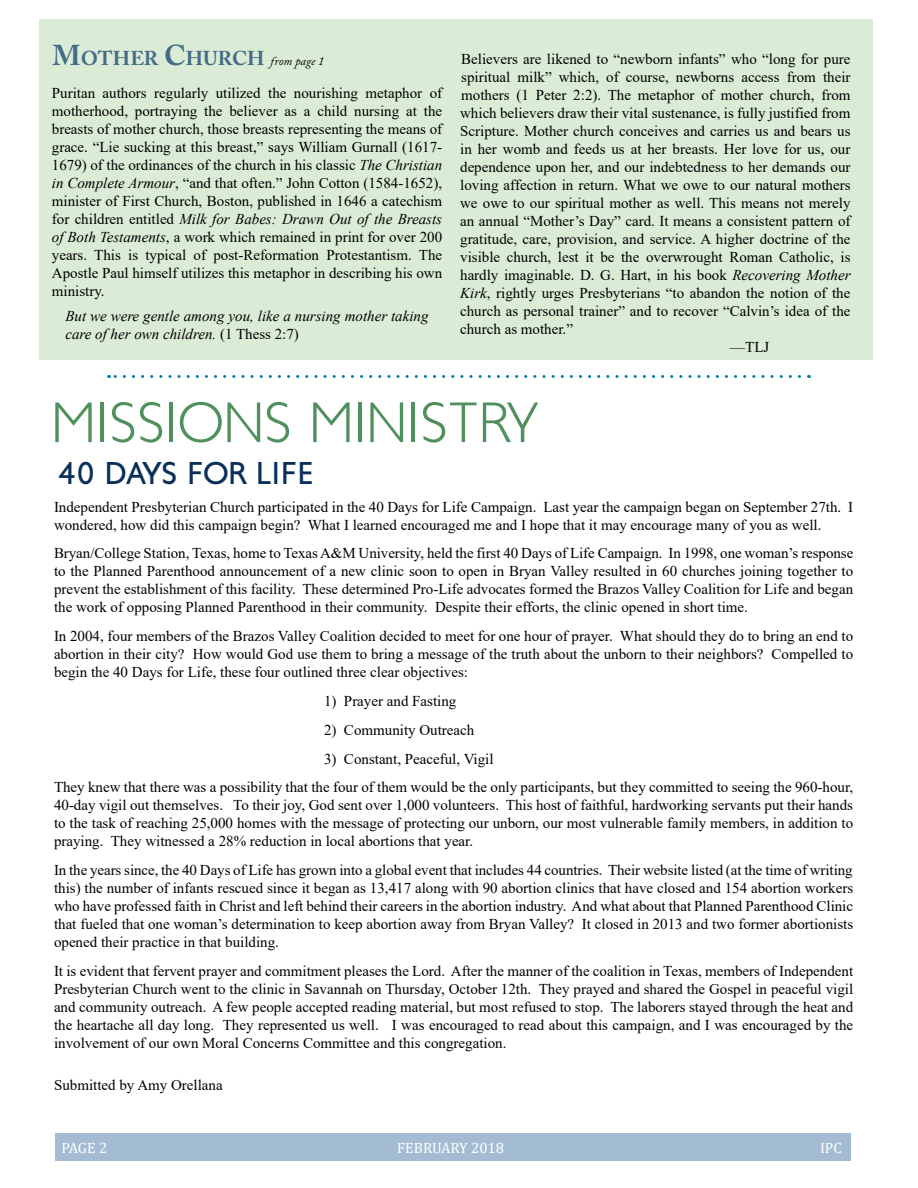
<style>
.page{position:relative;width:918px;height:1188px;background:#fff}
.page>*{position:absolute;margin:0;border:0;box-sizing:border-box;transform-origin:0 0}
.t1{font:300 67.5px "Boysen";color:#50905c}
.t2{font:37.5px "Boysen";color:#0b2f5b}
.t3{font:700 19.95px "Adobe Caslon Pro";color:#446c88}
.t4{font:15px/18px "Times New Roman";color:#000;text-align:justify}
.t5{font:italic 15px/18px "Times New Roman";color:#000}
.t6{font:15px "Cambria";color:#fff}
.s1{font-size:28.5px}
.s2{font-weight:400;font-style:italic;font-size:12px;color:#000}
.s3{font-style:italic}
.s4{font-style:normal}
</style>
<div class="page">
<div style="left:39px;top:19px;width:834px;height:341px;background:#dbecd6"></div>
<svg style="left:109px;top:375px;width:691px;height:3px"></svg>
<div style="left:55px;top:1133px;width:795px;height:28px;background:#a3bcd3"></div>
<h3 class="t3" style="left:52px;top:47px;width:273px"><span class="s1">M</span>OTHER <span class="s1">C</span>HURCH <span class="s2">from page 1</span></h3>
<p class="t4" style="left:52px;top:84px;width:392px">Puritan authors regularly utilized the nourishing metaphor of motherhood, portraying the believer as a child nursing at the breasts of mother church, those breasts representing the means of grace. “Lie sucking at this breast,” says William Gurnall (1617- 1679) of the ordinances of the church in his classic <span class="s3">The Christian in Complete Armour</span>, “and that often.” John Cotton (1584-1652), minister of First Church, Boston, published in 1646 a catechism for children entitled <span class="s3">Milk for Babes: Drawn Out of the Breasts of Both Testaments</span>, a work which remained in print for over 200 years. This is typical of post-Reformation Protestantism. The Apostle Paul himself utilizes this metaphor in describing his own ministry.</p>
<p class="t5" style="left:65px;top:307px;width:365px">But we were gentle among you, like a nursing mother taking care of her own children. <span class="s4">(1 Thess 2:7)</span></p>
<p class="t4" style="left:461px;top:50px;width:391px">Believers are likened to “newborn infants” who “long for pure</p>
<p class="t4" style="left:461px;top:68px;width:391px">spiritual milk” which, of course, newborns access from their</p>
<p class="t4" style="left:461px;top:86px;width:391px">mothers (1 Peter 2:2). The metaphor of mother church, from</p>
<p class="t4" style="left:460px;top:104px;width:392px">which believers draw their vital sustenance, is fully justified from</p>
<p class="t4" style="left:460px;top:122px;width:392px">Scripture. Mother church conceives and carries us and bears us</p>
<p class="t4" style="left:460px;top:140px;width:392px">in her womb and feeds us at her breasts. Her love for us, our</p>
<p class="t4" style="left:460px;top:158px;width:392px">dependence upon her, and our indebtedness to her demands our</p>
<p class="t4" style="left:460px;top:176px;width:392px">loving affection in return. What we owe to our natural mothers</p>
<p class="t4" style="left:460px;top:194px;width:392px">we owe to our spiritual mother as well. This means not merely</p>
<p class="t4" style="left:460px;top:212px;width:392px">an annual “Mother’s Day” card. It means a consistent pattern of</p>
<p class="t4" style="left:460px;top:230px;width:392px">gratitude, care, provision, and service. A higher doctrine of the</p>
<p class="t4" style="left:460px;top:248px;width:392px">visible church, lest it be the overwrought Roman Catholic, is</p>
<p class="t4" style="left:460px;top:266px;width:392px">hardly imaginable. D. G. Hart, in his book <span class="s3">Recovering Mother</span></p>
<p class="t4" style="left:460px;top:284px;width:392px"><span class="s3">Kirk</span>, rightly urges Presbyterians “to abandon the notion of the</p>
<p class="t4" style="left:460px;top:302px;width:392px">church as personal trainer” and to recover “Calvin’s idea of the</p>
<p class="t4" style="left:460px;top:320px;width:114px">church as mother.”</p>
<p class="t4" style="left:730px;top:338px;width:41px">—TLJ</p>
<h1 class="t1" style="left:51px;top:387px;width:488px">MISSIONS MINISTRY</h1>
<h2 class="t2" style="left:58px;top:454px;width:258px">40 DAYS FOR LIFE</h2>
<p class="t4" style="left:54px;top:497px;width:801px">Independent Presbyterian Church participated in the 40 Days for Life Campaign. Last year the campaign began on September 27th. I wondered, how did this campaign begin? What I learned encouraged me and I hope that it may encourage many of you as well.</p>
<p class="t4" style="left:54px;top:544px;width:801px">Bryan/College Station, Texas, home to Texas A&amp;M University, held the first 40 Days of Life Campaign. In 1998, one woman’s response to the Planned Parenthood announcement of a new clinic soon to open in Bryan Valley resulted in 60 churches joining together to prevent the establishment of this facility. These determined Pro-Life advocates formed the Brazos Valley Coalition for Life and began the work of opposing Planned Parenthood in their community. Despite their efforts, the clinic opened in short time.</p>
<p class="t4" style="left:54px;top:627px;width:801px">In 2004, four members of the Brazos Valley Coalition decided to meet for one hour of prayer. What should they do to bring an end to abortion in their city? How would God use them to bring a message of the truth about the unborn to their neighbors? Compelled to begin the 40 Days for Life, these four outlined three clear objectives:</p>
<p class="t4" style="left:324px;top:691px;width:134px">1) Prayer and Fasting</p>
<p class="t4" style="left:324px;top:720px;width:152px">2) Community Outreach</p>
<p class="t4" style="left:54px;top:744px;width:801px;line-height:28.8px;text-indent:270px">3) Constant, Peaceful, Vigil<br>They knew that there was a possibility that the four of them would be the only participants, but they committed to seeing the 960-hour,</p>
<p class="t4" style="left:54px;top:796px;width:801px">40-day vigil out themselves. To their joy, God sent over 1,000 volunteers. This host of faithful, hardworking servants put their hands to the task of reaching 25,000 homes with the message of protecting our unborn, our most vulnerable family members, in addition to praying. They witnessed a 28% reduction in local abortions that year.</p>
<p class="t4" style="left:54px;top:861px;width:801px">In the years since, the 40 Days of Life has grown into a global event that includes 44 countries. Their website listed (at the time of writing this) the number of infants rescued since it began as 13,417 along with 90 abortion clinics that have closed and 154 abortion workers who have professed faith in Christ and left behind their careers in the abortion industry. And what about that Planned Parenthood Clinic that fueled that one woman’s determination to keep abortion away from Bryan Valley? It closed in 2013 and two former abortionists opened their practice in that building.</p>
<p class="t4" style="left:54px;top:961px;width:801px">It is evident that fervent prayer and commitment pleases the Lord. After the manner of the coalition in Texas, members of Independent Presbyterian Church went to the clinic in Savannah on Thursday, October 12th. They prayed and shared the Gospel in peaceful vigil and community outreach. A few people accepted reading material, but most refused to stop. The laborers stayed through the heat and the heartache all day long. They represented us well. I was encouraged to read about this campaign, and I was encouraged by the involvement of our own Moral Concerns Committee and this congregation.</p>
<p class="t4" style="left:54px;top:1076px;width:170px">Submitted by Amy Orellana</p>
<p class="t6" style="left:61px;top:1139px;width:47px">PAGE 2</p>
<p class="t6" style="left:397px;top:1139px;width:109px">FEBRUARY 2018</p>
<p class="t6" style="left:820px;top:1139px;width:23px">IPC</p>
</div>
